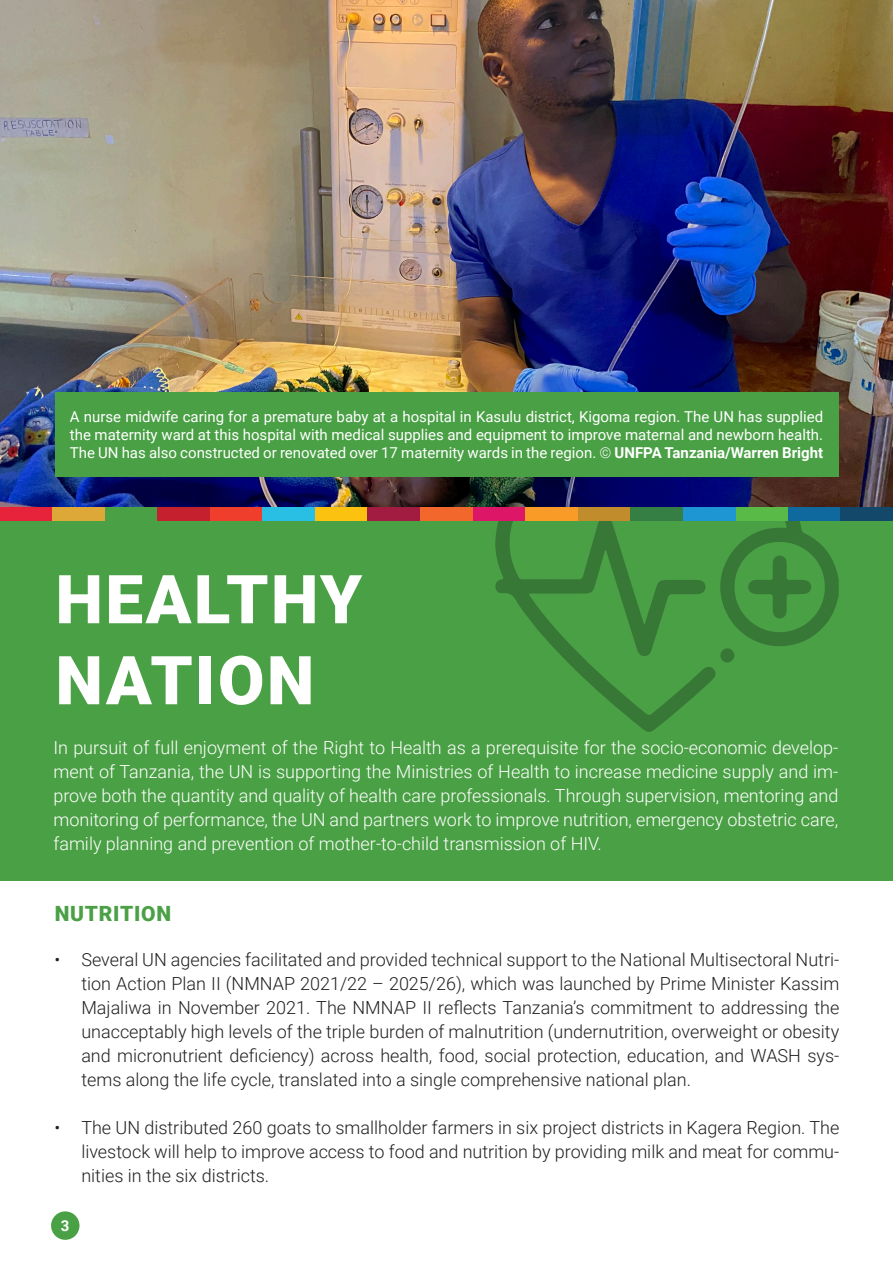
<style>
.page{position:relative;width:893px;height:1263px;background:#fff}
.page>*{position:absolute;margin:0;border:0;box-sizing:border-box;transform-origin:0 0}
.t1{font:900 67.5px/81px "Roboto";letter-spacing:.035em;color:#fff}
.t2{font:900 21px "Roboto";letter-spacing:.035em;color:#4aa045}
.t3{font:300 18px/24px "Roboto";color:#231f20;text-align:justify}
.t4{font:300 18px/24px "Roboto";color:#fff;text-align:justify}
.t5{font:15px/18px "Roboto";color:#fff;text-align:justify}
.t6{font:700 15px "Roboto";color:#fff}
.s1{font-weight:300}
.s2{font-weight:700}
</style>
<div class="page">
<div style="left:0;top:514px;width:893px;height:367px;background:#4aa045"></div>
<svg style="left:495px;top:521px;width:344px;height:211px"></svg>
<div style="left:720px;top:648px;width:14px;height:15px;background:#387836;border-radius:50%"></div>
<svg style="left:747px;top:555px;width:64px;height:63px"></svg>
<img style="left:0;top:0;width:893px;height:508px">
<div style="left:0;top:508px;width:53px;height:13px;background:#e6233b"></div>
<div style="left:53px;top:508px;width:52px;height:13px;background:#dea838"></div>
<div style="left:105px;top:508px;width:53px;height:13px;background:#4aa045"></div>
<div style="left:158px;top:508px;width:52px;height:13px;background:#c5202e"></div>
<div style="left:210px;top:508px;width:53px;height:13px;background:#ef3e2b"></div>
<div style="left:263px;top:508px;width:52px;height:13px;background:#29bee4"></div>
<div style="left:315px;top:508px;width:53px;height:13px;background:#fbc310"></div>
<div style="left:368px;top:508px;width:52px;height:13px;background:#a21c42"></div>
<div style="left:420px;top:508px;width:53px;height:13px;background:#f2682c"></div>
<div style="left:473px;top:508px;width:52px;height:13px;background:#dd1667"></div>
<div style="left:525px;top:508px;width:53px;height:13px;background:#f89c27"></div>
<div style="left:578px;top:508px;width:52px;height:13px;background:#c08c2c"></div>
<div style="left:735px;top:508px;width:53px;height:13px;background:#59ba47"></div>
<div style="left:788px;top:508px;width:52px;height:13px;background:#10699e"></div>
<div style="left:630px;top:508px;width:53px;height:13px;background:#367f44"></div>
<div style="left:683px;top:508px;width:52px;height:13px;background:#1e96d3"></div>
<div style="left:840px;top:508px;width:53px;height:13px;background:#14486b"></div>
<div style="left:55px;top:392px;width:783px;height:85px;background:#4aa045"></div>
<div style="left:51px;top:1211px;width:28px;height:29px;background:#4aa045;border-radius:50%"></div>
<p class="t5" style="left:70px;top:407px;width:755px">A nurse midwife caring for a premature baby at a hospital in Kasulu district, Kigoma region. The UN has supplied the maternity ward at this hospital with medical supplies and equipment to improve maternal and newborn health.<br>The UN has also constructed or renovated over 17 maternity wards in the region. <span class="s1">©</span> <span class="s2">UNFPA Tanzania/Warren Bright</span></p>
<p class="t1" style="left:56px;top:556px;width:308px">HEALTHY<br>NATION</p>
<p class="t4" style="left:53px;top:735px;width:786px">In pursuit of full enjoyment of the Right to Health as a prerequisite for the socio-economic develop&shy;ment of Tanzania, the UN is supporting the Ministries of Health to increase medicine supply and im&shy;prove both the quantity and quality of health care professionals. Through supervision, mentoring and monitoring of performance, the UN and partners work to improve nutrition, emergency obstetric care, family planning and prevention of mother-to-child transmission of HIV.</p>
<p class="t2" style="left:55px;top:898px;width:118px">NUTRITION</p>
<p class="t3" style="left:81px;top:946px;width:759px;text-indent:-27px">• Several UN agencies facilitated and provided technical support to the National Multisectoral Nutri&shy;tion Action Plan II (NMNAP 2021/22 – 2025/26), which was launched by Prime Minister Kassim Majaliwa in November 2021. The NMNAP II reflects Tanzania’s commitment to addressing the unacceptably high levels of the triple burden of malnutrition (undernutrition, overweight or obesity and micronutrient deficiency) across health, food, social protection, education, and WASH sys&shy;tems along the life cycle, translated into a single comprehensive national plan.</p>
<p class="t3" style="left:81px;top:1114px;width:759px;text-indent:-27px">• The UN distributed 260 goats to smallholder farmers in six project districts in Kagera Region. The livestock will help to improve access to food and nutrition by providing milk and meat for commu&shy;nities in the six districts.</p>
<p class="t6" style="left:61px;top:1215px;width:10px">3</p>
</div>
